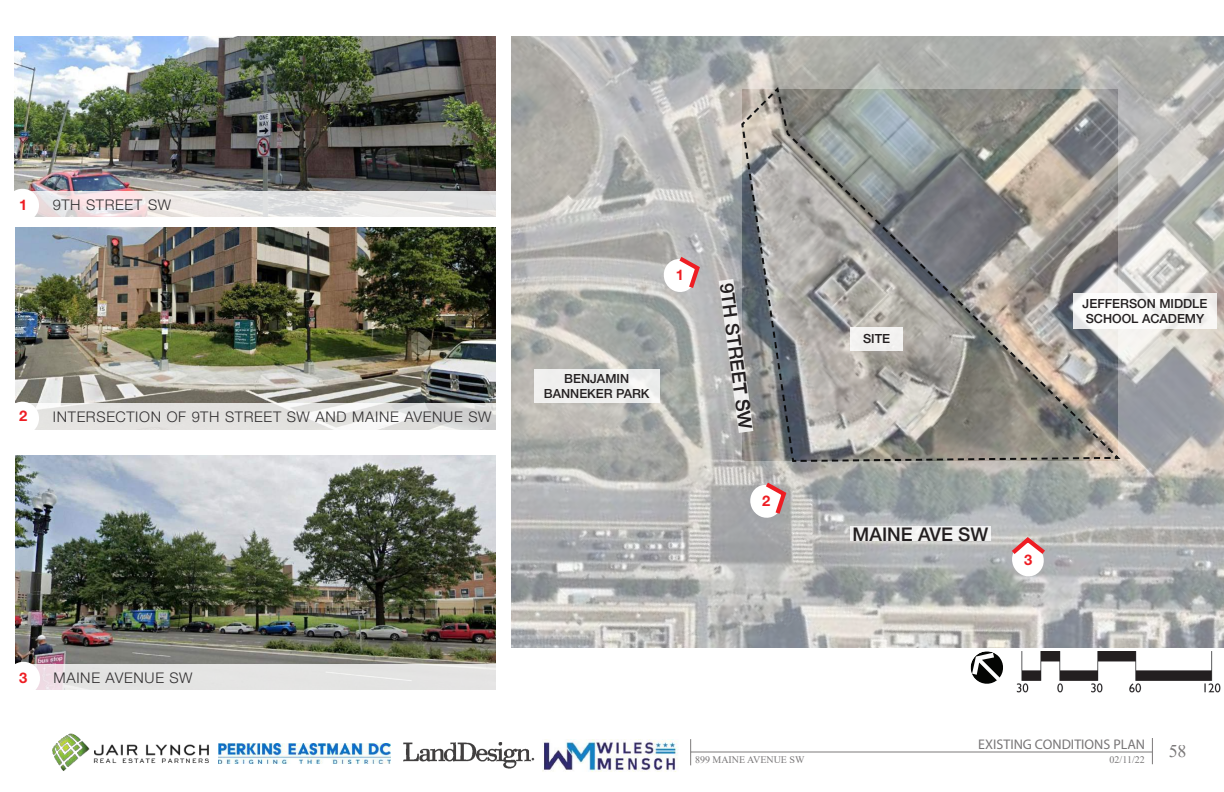
<style>
.page{position:relative;width:1224px;height:792px;background:#fff}
.page>*{position:absolute;margin:0;border:0;box-sizing:border-box;transform-origin:0 0}
.t1{font:500 18.9px "Helvetica Neue LT Std";color:#231f20}
.t2{font:18px "Times New Roman";color:#231f20}
.t3{font:300 14.7px "Helvetica Neue LT Std";letter-spacing:.05em;color:#312f30}
.t4{font:700 14.7px "Helvetica Neue LT Std";color:#ee1d23}
.t5{font:14px "Myriad Pro";color:#787677}
.t6{font:500 12.6px/15.1px "Helvetica Neue LT Std";color:#231f20}
.t7{font:10px "Times New Roman";color:#787677}
</style>
<div class="page">
<hr style="left:691px;top:752px;width:461px;height:1px;background:#231f20">
<svg style="left:1152px;top:738px;width:1px;height:26px"></svg>
<svg style="left:690px;top:739px;width:1px;height:26px"></svg>
<img style="left:52px;top:733px;width:157px;height:38px">
<img style="left:219px;top:743px;width:171px;height:21px">
<img style="left:542px;top:739px;width:136px;height:33px">
<img style="left:403px;top:742px;width:132px;height:27px">
<svg style="left:971px;top:651px;width:32px;height:33px"></svg>
<img style="left:15px;top:228px;width:481px;height:175px">
<svg style="left:42px;top:403px;width:454px;height:27px;background:#e3e2e0"></svg>
<svg style="left:15px;top:398px;width:27px;height:32px"></svg>
<img style="left:511px;top:37px;width:713px;height:611px">
<svg style="left:663px;top:253px;width:39px;height:40px"></svg>
<svg style="left:749px;top:479px;width:40px;height:40px"></svg>
<svg style="left:1007px;top:534px;width:43px;height:43px"></svg>
<img style="left:15px;top:37px;width:481px;height:154px">
<svg style="left:42px;top:191px;width:454px;height:26px;background:#e7e3e3"></svg>
<svg style="left:14px;top:185px;width:28px;height:32px"></svg>
<img style="left:15px;top:456px;width:481px;height:208px">
<div style="left:16px;top:664px;width:480px;height:27px;background:#e4e4e3"></div>
<svg style="left:15px;top:658px;width:28px;height:33px"></svg>
<div style="left:850px;top:527px;width:141px;height:14px;background:#f2f2f2"></div>
<svg style="left:1121px;top:293px;width:96px;height:36px;fill:#f8f7f5"></svg>
<div style="left:534px;top:370px;width:126px;height:33px;background:#efefee"></div>
<svg style="left:719px;top:91px;width:21px;height:372px;background:#c1c0bf"></svg>
<svg style="left:740px;top:86px;width:381px;height:377px;background:#9b9996"></svg>
<img style="left:1017px;top:651px;width:204px;height:42px">
<p class="t4" style="left:19px;top:196px;width:10px">1</p>
<p class="t3" style="left:53px;top:195px;width:120px">9TH STREET SW</p>
<p class="t4" style="left:19px;top:407px;width:10px">2</p>
<p class="t3" style="left:53px;top:408px;width:440px">INTERSECTION OF 9TH STREET SW AND MAINE AVENUE SW</p>
<p class="t4" style="left:19px;top:669px;width:10px">3</p>
<p class="t3" style="left:53px;top:668px;width:141px">MAINE AVENUE SW</p>
<p class="t4" style="left:676px;top:266px;width:10px">1</p>
<p class="t6" style="left:544px;top:371px;width:107px;text-align:center">BENJAMIN<br>BANNEKER PARK</p>
<p class="t1" style="left:737px;top:281px;width:149px;rotate:82deg">9TH STREET SW</p>
<p class="t4" style="left:762px;top:492px;width:10px">2</p>
<p class="t6" style="left:863px;top:331px;width:29px">SITE</p>
<p class="t6" style="left:1083px;top:295px;width:126px">JEFFERSON MIDDLE<br>SCHOOL ACADEMY</p>
<p class="t1" style="left:853px;top:523px;width:137px">MAINE AVE SW</p>
<p class="t4" style="left:1024px;top:550px;width:10px">3</p>
<p class="t5" style="left:978px;top:736px;width:168px">EXISTING CONDITIONS PLAN</p>
<p class="t7" style="left:695px;top:753px;width:111px">899 MAINE AVENUE SW</p>
<p class="t7" style="left:1110px;top:752px;width:37px">02/11/22</p>
<p class="t2" style="left:1169px;top:739px;width:19px">58</p>
</div>
